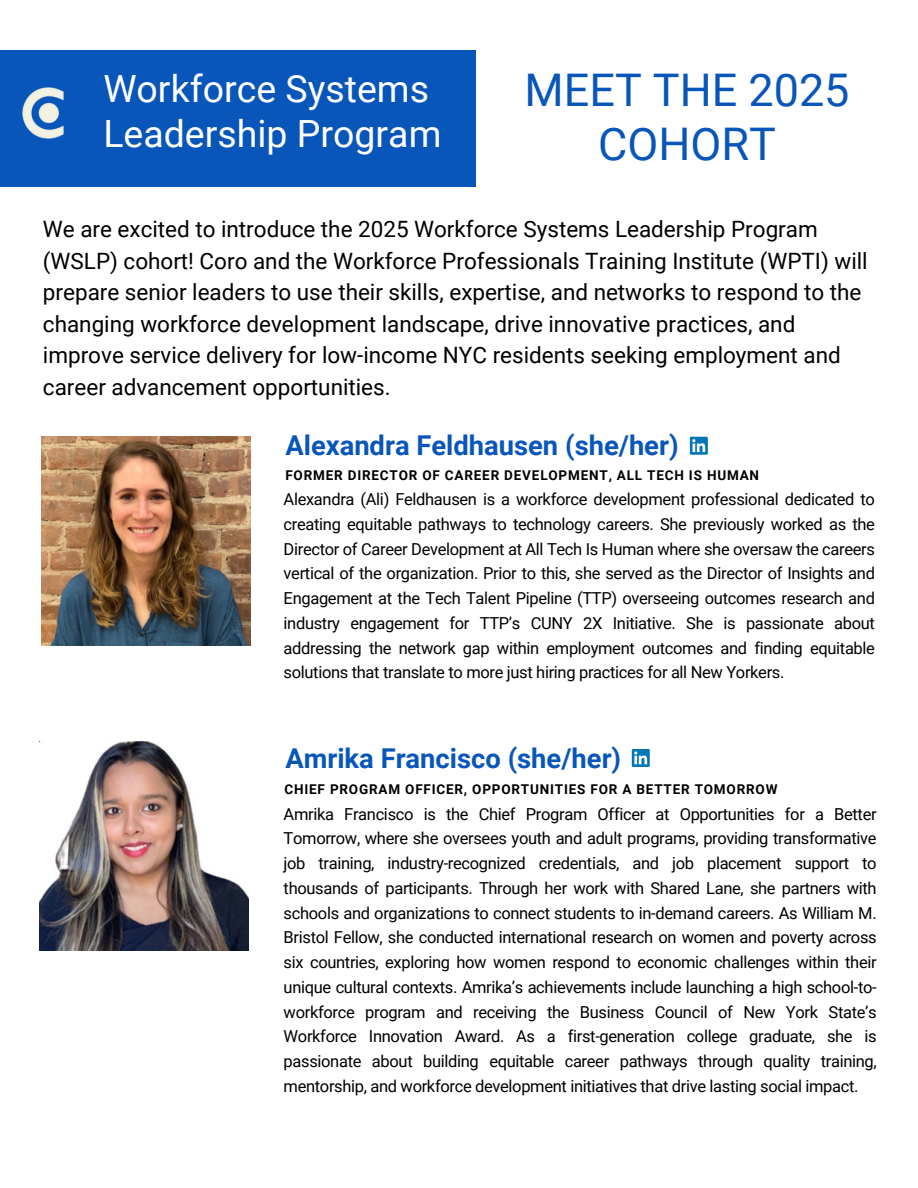
<style>
.page{position:relative;width:918px;height:1188px;background:#fff}
.page>*{position:absolute;margin:0;border:0;box-sizing:border-box;transform-origin:0 0}
.t1{font:45px/54px "Roboto";color:#0856ba;text-align:center}
.t2{font:37.5px/45px "Roboto";color:#fff}
.t3{font:700 27.3px "Roboto";color:#0856ba}
.t4{font:22.5px/31.5px "Roboto";color:#000}
.t5{font:16.5px/24.8px "Roboto";letter-spacing:-.02em;color:#000;text-align:justify}
.t6{font:700 13.5px "Roboto";letter-spacing:.06em;color:#000}
</style>
<div class="page">
<div style="left:0;top:50px;width:476px;height:137px;background:#0856ba"></div>
<img style="left:22px;top:87px;width:42px;height:52px">
<img style="left:41px;top:437px;width:209px;height:208px">
<div style="left:690px;top:437px;width:18px;height:18px;background:#0177b5"></div>
<svg style="left:692px;top:439px;width:13px;height:13px"></svg>
<svg style="left:632px;top:749px;width:18px;height:18px"></svg>
<svg style="left:634px;top:751px;width:13px;height:13px"></svg>
<img style="left:40px;top:742px;width:209px;height:208px">
<h3 class="t2" style="left:103px;top:67px;width:340px">Workforce Systems<br>Leadership Program</h3>
<p class="t1" style="left:525px;top:64px;width:326px">MEET THE 2025<br>COHORT</p>
<p class="t4" style="left:43px;top:214px;width:826px">We are excited to introduce the 2025 Workforce Systems Leadership Program (WSLP) cohort! Coro and the Workforce Professionals Training Institute (WPTI) will prepare senior leaders to use their skills, expertise, and networks to respond to the changing workforce development landscape, drive innovative practices, and improve service delivery for low-income NYC residents seeking employment and career advancement opportunities.</p>
<h1 class="t3" style="left:285px;top:430px;width:395px">Alexandra Feldhausen (she/her)</h1>
<h4 class="t5" style="left:284px;top:487px;width:593px">Alexandra (Ali) Feldhausen is a workforce development professional dedicated to creating equitable pathways to technology careers. She previously worked as the Director of Career Development at All Tech Is Human where she oversaw the careers vertical of the organization. Prior to this, she served as the Director of Insights and Engagement at the Tech Talent Pipeline (TTP) overseeing outcomes research and industry engagement for TTP’s CUNY 2X Initiative. She is passionate about addressing the network gap within employment outcomes and finding equitable solutions that translate to more just hiring practices for all New Yorkers.</h4>
<p class="t6" style="left:285px;top:468px;width:475px">FORMER DIRECTOR OF CAREER DEVELOPMENT, ALL TECH IS HUMAN</p>
<h3 class="t3" style="left:285px;top:742px;width:337px">Amrika Francisco (she/her)</h3>
<p class="t5" style="left:284px;top:802px;width:595px">Amrika Francisco is the Chief Program Officer at Opportunities for a Better Tomorrow, where she oversees youth and adult programs, providing transformative job training, industry-recognized credentials, and job placement support to thousands of participants. Through her work with Shared Lane, she partners with schools and organizations to connect students to in-demand careers. As William M.<br>Bristol Fellow, she conducted international research on women and poverty across six countries, exploring how women respond to economic challenges within their unique cultural contexts. Amrika’s achievements include launching a high school-to&shy;workforce program and receiving the Business Council of New York State’s Workforce Innovation Award. As a first-generation college graduate, she is passionate about building equitable career pathways through quality training, mentorship, and workforce development initiatives that drive lasting social impact.</p>
<h5 class="t6" style="left:285px;top:781px;width:495px">CHIEF PROGRAM OFFICER, OPPORTUNITIES FOR A BETTER TOMORROW</h5>
</div>
